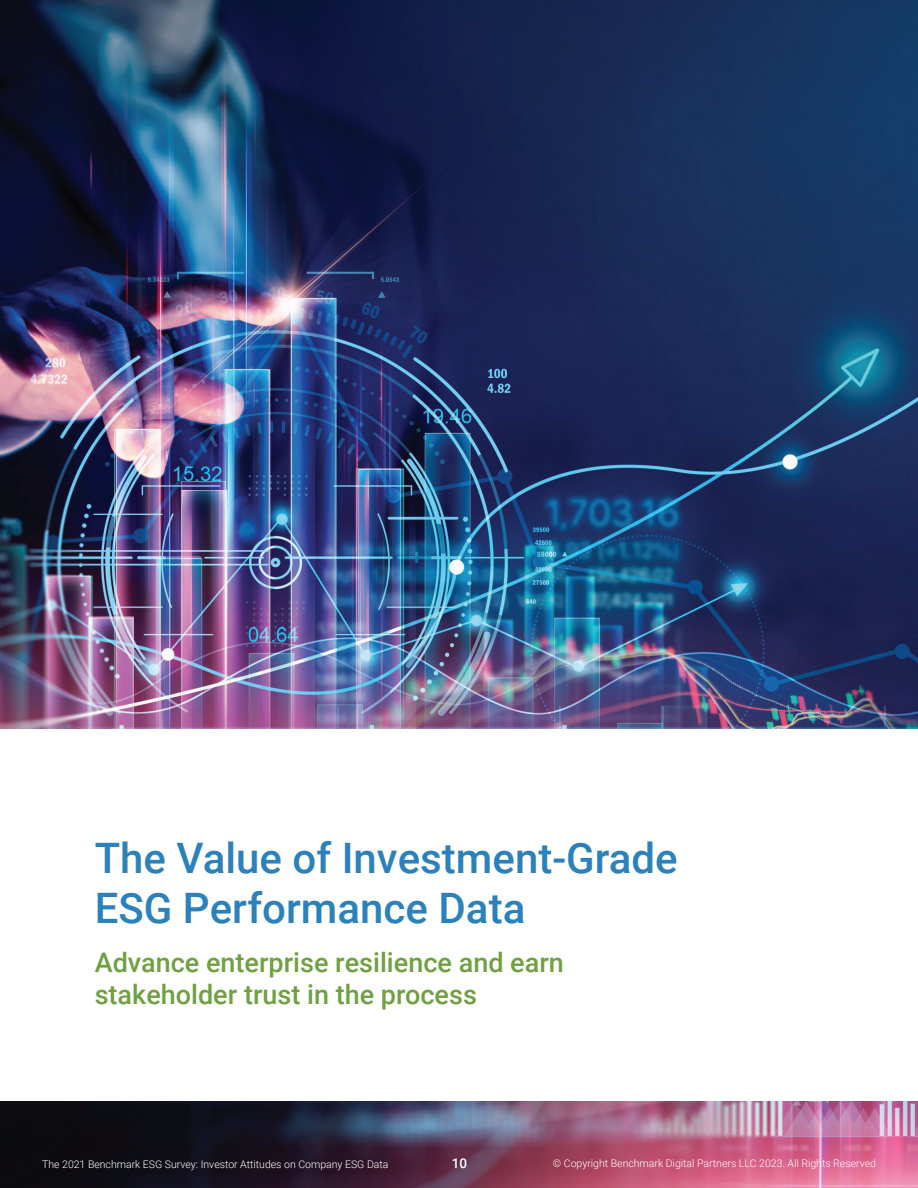
<style>
.page{position:relative;width:918px;height:1188px;background:#fff}
.page>*{position:absolute;margin:0;border:0;box-sizing:border-box;transform-origin:0 0}
.t1{font:500 42px/50.4px "Roboto";color:#2b81bb}
.t2{font:500 27px/32.4px "Roboto";color:#6fa041}
.t3{font:500 13.5px "Roboto";color:#fff}
.t4{font:300 10.5px "Roboto";color:#fff}
</style>
<div class="page">
<img style="left:0;top:1101px;width:918px;height:87px">
<img style="left:0;top:0;width:918px;height:729px">
<h1 class="t1" style="left:95px;top:831px;width:585px">The Value of Investment-Grade<br>ESG Performance Data</h1>
<h2 class="t2" style="left:95px;top:945px;width:471px">Advance enterprise resilience and earn stakeholder trust in the process</h2>
<p class="t4" style="left:42px;top:1157px;width:348px">The 2021 Benchmark ESG Survey: Investor Attitudes on Company ESG Data</p>
<p class="t3" style="left:452px;top:1154px;width:17px">10</p>
<p class="t4" style="left:553px;top:1156px;width:325px">© Copyright Benchmark Digital Partners LLC 2023. All Rights Reserved</p>
</div>
